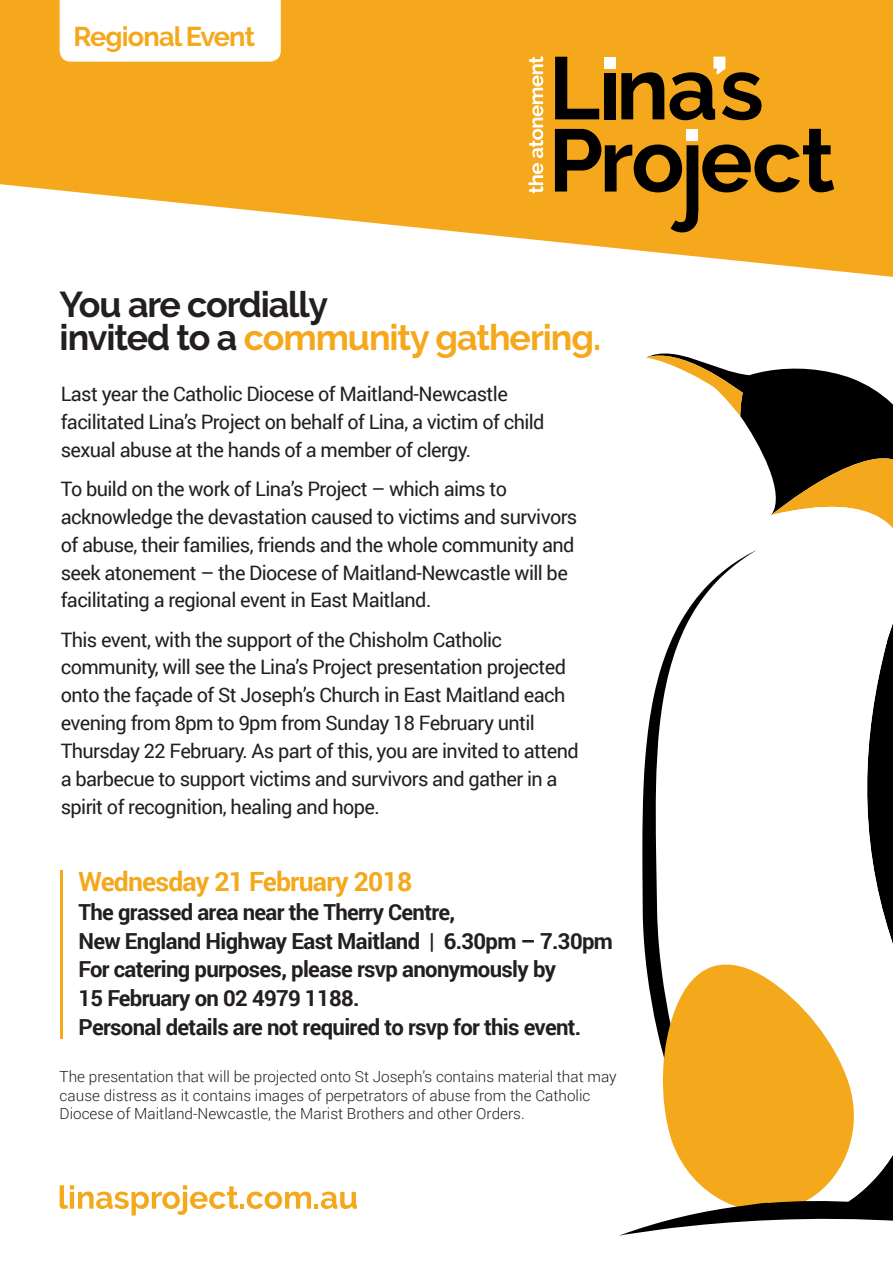
<style>
.page{position:relative;width:893px;height:1263px;background:#fff}
.page>*{position:absolute;margin:0;border:0;box-sizing:border-box;transform-origin:0 0}
.t1{font:700 35.85px/33.5px "Raleway";letter-spacing:-.03em;color:#231f20}
.t2{font:700 27.15px "Raleway";letter-spacing:-.03em;color:#f5a81c}
.t3{font:700 26.55px "Roboto";letter-spacing:-.03em;color:#f4a81c}
.t4{font:700 22.05px/28.8px "Roboto";letter-spacing:-.03em;color:#231f20}
.t5{font:19.95px/27.9px "Roboto";letter-spacing:-.03em;color:#231f20}
.t6{font:300 15.3px/18.5px "Roboto";color:#231f20}
.s1{color:#f5a81c}
</style>
<div class="page">
<svg style="left:0;top:0;width:893px;height:277px;fill:#f5a81c"></svg>
<svg style="left:60px;top:1185px;width:297px;height:30px"></svg>
<hr style="left:60px;top:870px;width:3px;height:168px;background:#f4a81c">
<svg style="left:740px;top:368px;width:153px;height:106px;fill:#000"></svg>
<svg style="left:771px;top:433px;width:122px;height:56px;background:#3f2c08"></svg>
<svg style="left:771px;top:489px;width:122px;height:39px;fill:#f4a81c"></svg>
<svg style="left:646px;top:353px;width:97px;height:63px"></svg>
<svg style="left:619px;top:587px;width:274px;height:649px"></svg>
<svg style="left:603px;top:240px;width:127px;height:37px"></svg>
<svg style="left:528px;top:56px;width:15px;height:137px"></svg>
<svg style="left:555px;top:129px;width:279px;height:103px;background:#af7814"></svg>
<div style="left:687px;top:129px;width:11px;height:12px;background:#fff"></div>
<svg style="left:555px;top:57px;width:44px;height:62px;background:#936510"></svg>
<div style="left:604px;top:57px;width:12px;height:12px;background:#fff"></div>
<svg style="left:621px;top:57px;width:140px;height:63px;background:#916514"></svg>
<div style="left:604px;top:73px;width:12px;height:46px;background:#000"></div>
<svg style="left:60px;top:0;width:221px;height:62px"></svg>
<h2 class="t2" style="left:73px;top:21px;width:183px">Regional Event</h2>
<h1 class="t1" style="left:60px;top:288px;width:543px">You are cordially<br>invited to a <span class="s1">community gathering.</span></h1>
<p class="t5" style="left:61px;top:379px;width:485px">Last year the Catholic Diocese of Maitland-Newcastle facilitated Lina’s Project on behalf of Lina, a victim of child sexual abuse at the hands of a member of clergy.</p>
<p class="t5" style="left:61px;top:474px;width:518px">To build on the work of Lina’s Project – which aims to acknowledge the devastation caused to victims and survivors of abuse, their families, friends and the whole community and seek atonement – the Diocese of Maitland-Newcastle will be facilitating a regional event in East Maitland.</p>
<p class="t5" style="left:61px;top:625px;width:519px">This event, with the support of the Chisholm Catholic community, will see the Lina’s Project presentation projected onto the façade of St Joseph’s Church in East Maitland each evening from 8pm to 9pm from Sunday 18 February until Thursday 22 February. As part of this, you are invited to attend a barbecue to support victims and survivors and gather in a spirit of recognition, healing and hope.</p>
<h3 class="t3" style="left:78px;top:863px;width:335px">Wednesday 21 February 2018</h3>
<p class="t4" style="left:78px;top:897px;width:536px">The grassed area near the Therry Centre,<br>New England Highway East Maitland | 6.30pm – 7.30pm For catering purposes, please rsvp anonymously by<br>15 February on 02 4979 1188.<br>Personal details are not required to rsvp for this event.</p>
<p class="t6" style="left:60px;top:1067px;width:559px">The presentation that will be projected onto St Joseph’s contains material that may cause distress as it contains images of perpetrators of abuse from the Catholic<br>Diocese of Maitland-Newcastle, the Marist Brothers and other Orders.</p>
</div>
